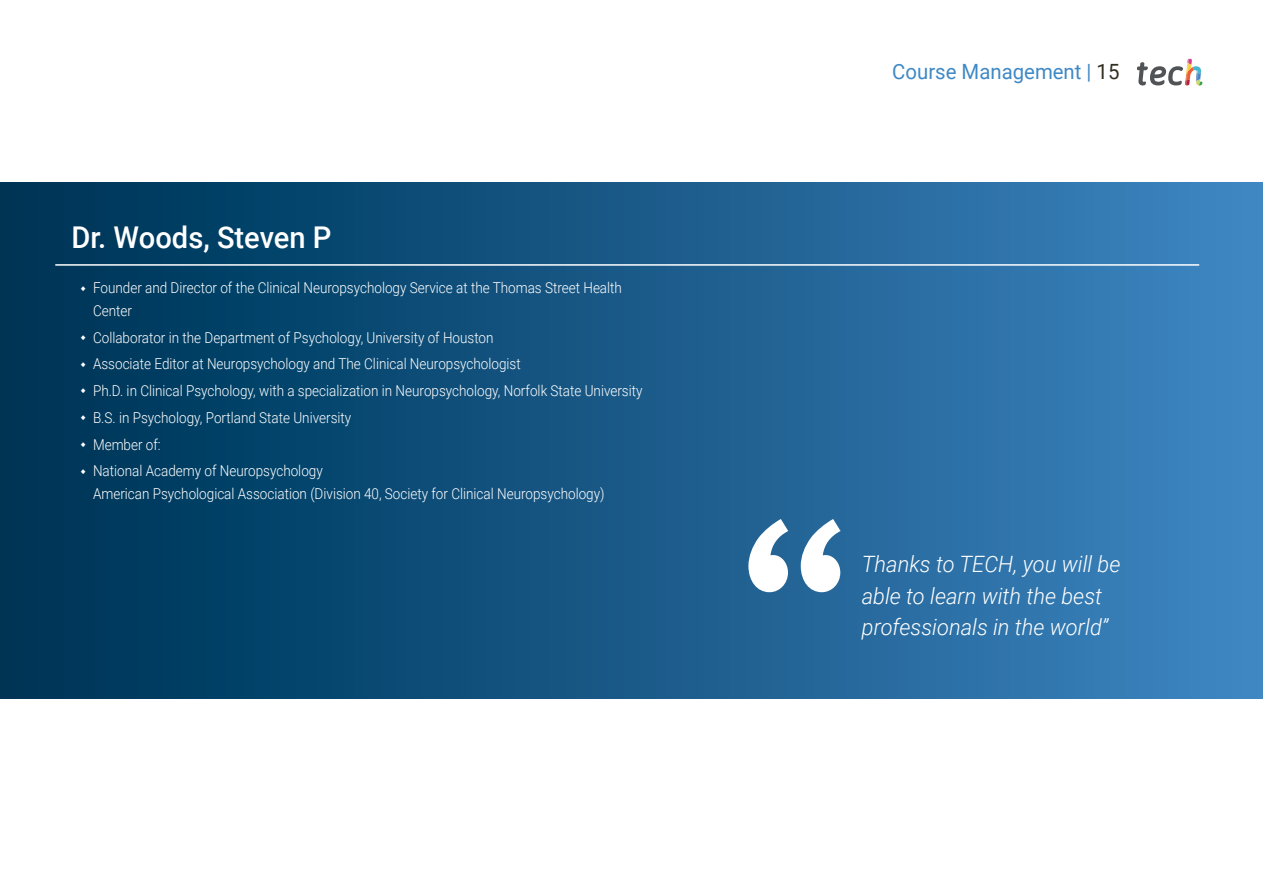
<style>
.page{position:relative;width:1263px;height:893px;background:#fff}
.page>*{position:absolute;margin:0;border:0;box-sizing:border-box;transform-origin:0 0}
.t1{font:500 30px "Roboto";color:#fff}
.t2{font:italic 300 22.5px/31.5px "Roboto";color:#fff}
.t3{font:21px "Roboto";color:#4089c5}
.t4{font:300 15px/26.7px "Roboto";color:#fff;scale:.9 1}
.s1{color:#312e20}
</style>
<div class="page">
<div style="left:0;top:182px;width:1263px;height:516px;background:linear-gradient(to right,#003152,#3e85c2)"></div>
<hr style="left:55px;top:264px;width:1144px;height:2px;background:#fff">
<svg style="left:1137px;top:59px;width:65px;height:27px"></svg>
<svg style="left:748px;top:519px;width:92px;height:73px"></svg>
<svg style="left:81px;top:286px;width:5px;height:5px"></svg>
<svg style="left:81px;top:335px;width:5px;height:5px"></svg>
<svg style="left:81px;top:362px;width:5px;height:5px"></svg>
<svg style="left:81px;top:388px;width:5px;height:5px"></svg>
<svg style="left:81px;top:415px;width:5px;height:5px"></svg>
<svg style="left:81px;top:442px;width:5px;height:5px"></svg>
<svg style="left:81px;top:469px;width:5px;height:5px"></svg>
<h1 class="t1" style="left:71px;top:216px;width:262px">Dr. Woods, Steven P</h1>
<p class="t4" style="left:93px;top:276px;width:589px;line-height:22.5px">Founder and Director of the Clinical Neuropsychology Service at the Thomas Street Health<br>Center</p>
<p class="t4" style="left:93px;top:323px;width:612px">Collaborator in the Department of Psychology, University of Houston<br>Associate Editor at Neuropsychology and The Clinical Neuropsychologist<br>Ph.D. in Clinical Psychology, with a specialization in Neuropsychology, Norfolk State University B.S. in Psychology, Portland State University<br>Member of:<br>National Academy of Neuropsychology</p>
<p class="t4" style="left:93px;top:480px;width:570px">American Psychological Association (Division 40, Society for Clinical Neuropsychology)</p>
<h3 class="t3" style="left:892px;top:57px;width:229px">Course Management | <span class="s1">15</span></h3>
<h2 class="t2" style="left:862px;top:548px;width:260px">Thanks to TECH, you will be able to learn with the best professionals in the world”</h2>
</div>
